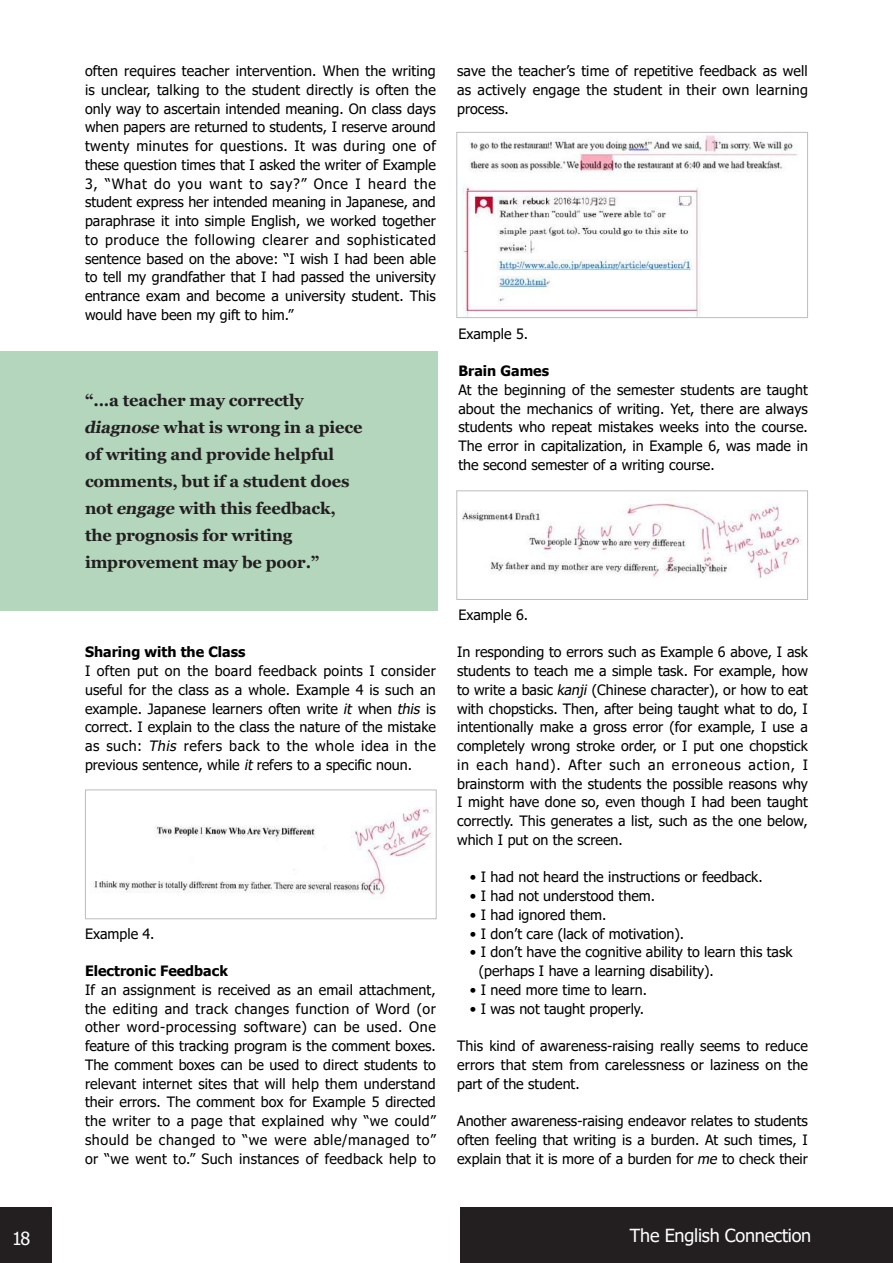
<style>
.page{position:relative;width:893px;height:1263px;background:#fff}
.page>*{position:absolute;margin:0;border:0;box-sizing:border-box;transform-origin:0 0}
.t1{font:18px "Tahoma";letter-spacing:-.015em;color:#fff}
.t2{font:700 16.5px/27px "Georgia";letter-spacing:-.01em;color:#231f20}
.t3{font:14.25px/18.8px "Tahoma";color:#000;text-align:justify}
.t4{font:700 14.25px "Tahoma";color:#000}
.s1{font-style:italic}
</style>
<div class="page">
<div style="left:0;top:351px;width:437px;height:260px;background:#b3d6bd"></div>
<div style="left:0;top:1208px;width:51px;height:55px;background:#231f20"></div>
<div style="left:460px;top:1208px;width:433px;height:55px;background:#231f20"></div>
<img style="left:93px;top:808px;width:338px;height:91px">
<div style="left:85px;top:789px;width:352px;height:130px;border:1px solid #bcbdc0"></div>
<img style="left:462px;top:135px;width:335px;height:181px">
<div style="left:456px;top:132px;width:352px;height:186px;border:1px solid #bcbdc0"></div>
<img style="left:462px;top:503px;width:340px;height:77px">
<div style="left:456px;top:490px;width:352px;height:110px;border:1px solid #bcbdc0"></div>
<p class="t3" style="left:85px;top:62px;width:352px">often requires teacher intervention. When the writing is unclear, talking to the student directly is often the only way to ascertain intended meaning. On class days when papers are returned to students, I reserve around twenty minutes for questions. It was during one of these question times that I asked the writer of Example 3, “What do you want to say?” Once I heard the student express her intended meaning in Japanese, and paraphrase it into simple English, we worked together to produce the following clearer and sophisticated sentence based on the above: “I wish I had been able to tell my grandfather that I had passed the university entrance exam and become a university student. This would have been my gift to him.”</p>
<p class="t2" style="left:84px;top:386px;width:280px">“...a teacher may correctly <span class="s1">diagnose</span> what is wrong in a piece of writing and provide helpful comments, but if a student does not <span class="s1">engage</span> with this feedback, the prognosis for writing improvement may be poor.”</p>
<p class="t4" style="left:85px;top:642px;width:162px">Sharing with the Class</p>
<p class="t3" style="left:85px;top:662px;width:352px">I often put on the board feedback points I consider useful for the class as a whole. Example 4 is such an example. Japanese learners often write <span class="s1">it</span> when <span class="s1">this</span> is correct. I explain to the class the nature of the mistake as such: <span class="s1">This</span> refers back to the whole idea in the previous sentence, while <span class="s1">it</span>refers to a specific noun.</p>
<p class="t3" style="left:85px;top:925px;width:71px">Example 4.</p>
<p class="t4" style="left:85px;top:961px;width:144px">Electronic Feedback</p>
<p class="t3" style="left:85px;top:981px;width:352px">If an assignment is received as an email attachment, the editing and track changes function of Word (or other word-processing software) can be used. One feature of this tracking program is the comment boxes.<br>The comment boxes can be used to direct students to relevant internet sites that will help them understand their errors. The comment box for Example 5 directed the writer to a page that explained why “we could” should be changed to “we were able/managed to” or “we went to.” Such instances of feedback help to</p>
<p class="t3" style="left:457px;top:62px;width:352px">save the teacher’s time of repetitive feedback as well as actively engage the student in their own learning process.</p>
<p class="t3" style="left:458px;top:325px;width:71px">Example 5.</p>
<p class="t4" style="left:458px;top:361px;width:92px">Brain Games</p>
<p class="t3" style="left:458px;top:381px;width:351px">At the beginning of the semester students are taught about the mechanics of writing. Yet, there are always students who repeat mistakes weeks into the course.<br>The error in capitalization, in Example 6, was made in the second semester of a writing course.</p>
<p class="t3" style="left:458px;top:606px;width:71px">Example 6.</p>
<p class="t3" style="left:457px;top:644px;width:352px">In responding to errors such as Example 6 above, I ask students to teach me a simple task. For example, how to write a basic <span class="s1">kanji</span> (Chinese character), or how to eat with chopsticks. Then, after being taught what to do, I intentionally make a gross error (for example, I use a completely wrong stroke order, or I put one chopstick in each hand). After such an erroneous action, I brainstorm with the students the possible reasons why I might have done so, even though I had been taught correctly. This generates a list, such as the one below, which I put on the screen.</p>
<p class="t3" style="left:470px;top:869px;width:294px">• I had not heard the instructions or feedback.</p>
<p class="t3" style="left:470px;top:887px;width:187px">• I had not understood them.</p>
<p class="t3" style="left:470px;top:906px;width:138px">• I had ignored them.</p>
<p class="t3" style="left:470px;top:925px;width:216px">• I don’t care (lack of motivation).</p>
<p class="t3" style="left:479px;top:944px;width:315px;text-indent:-9px">• I don’t have the cognitive ability to learn this task (perhaps I have a learning disability).</p>
<p class="t3" style="left:470px;top:981px;width:179px">• I need more time to learn.</p>
<p class="t3" style="left:470px;top:1000px;width:176px">• I was not taught properly.</p>
<p class="t3" style="left:457px;top:1037px;width:352px">This kind of awareness-raising really seems to reduce errors that stem from carelessness or laziness on the part of the student.</p>
<p class="t3" style="left:457px;top:1112px;width:352px">Another awareness-raising endeavor relates to students often feeling that writing is a burden. At such times, I explain that it is more of a burden for <span class="s1">me</span> to check their</p>
<p class="t1" style="left:12px;top:1226px;width:20px">18</p>
<p class="t1" style="left:630px;top:1223px;width:183px">The English Connection</p>
</div>
